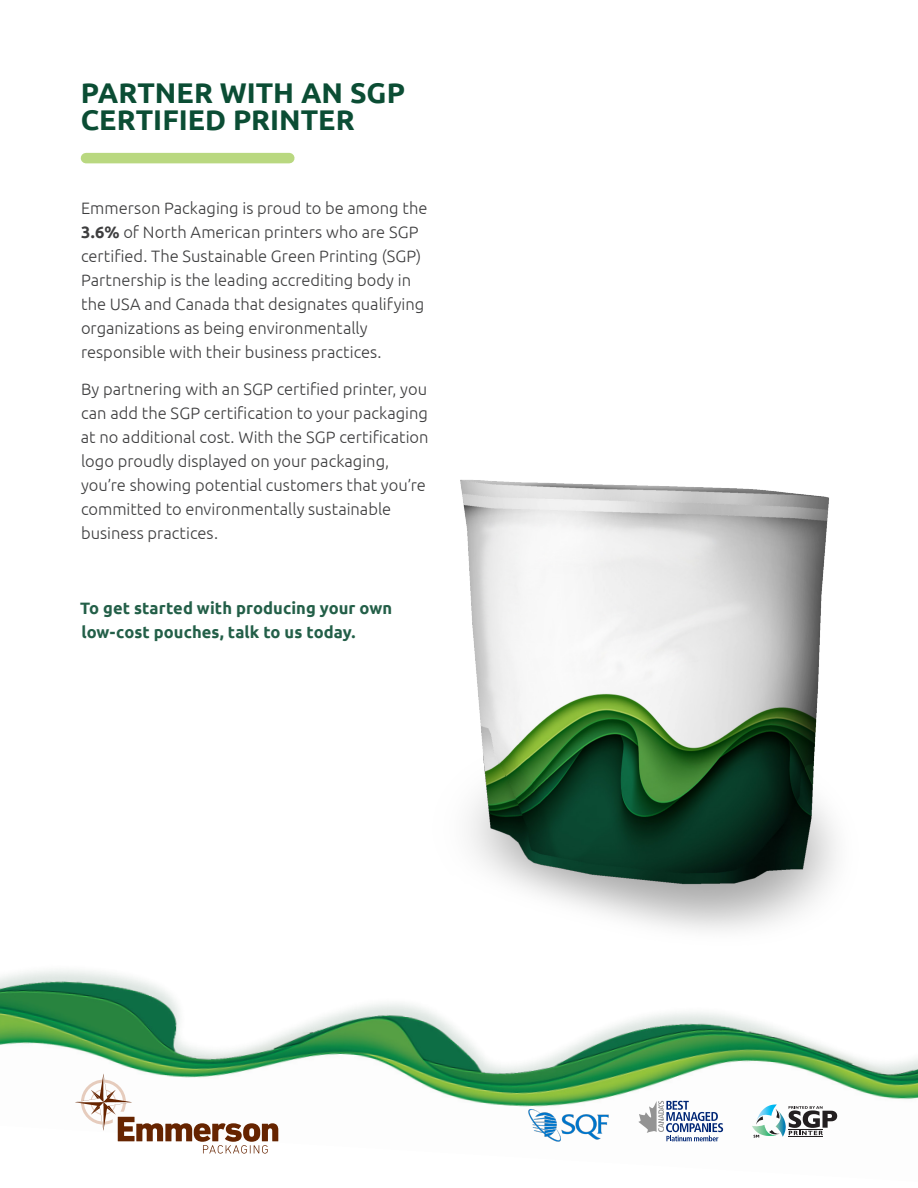
<style>
.page{position:relative;width:918px;height:1188px;background:#fff}
.page>*{position:absolute;margin:0;border:0;box-sizing:border-box;transform-origin:0 0}
.t1{font:700 28.5px/27px "Ubuntu";color:#0b4d34}
.t2{font:300 16.5px/24px "Ubuntu";color:#3e3e3f}
.t3{font:700 16.5px/24px "Ubuntu";letter-spacing:.005em;color:#235f48}
.s1{font-weight:700}
</style>
<div class="page">
<img style="left:0;top:970px;width:918px;height:172px">
<img style="left:509px;top:1089px;width:117px;height:53px">
<img style="left:373px;top:479px;width:543px;height:543px">
<svg style="left:75px;top:1074px;width:203px;height:80px"></svg>
<svg style="left:752px;top:1104px;width:85px;height:34px"></svg>
<hr style="left:788px;top:1129px;width:35px;height:1px;background:#231f20">
<hr style="left:788px;top:1136px;width:35px;height:1px;background:#231f20">
<svg style="left:638px;top:1101px;width:85px;height:40px"></svg>
<div style="left:86px;top:153px;width:203px;height:10px;background:#b9d880"></div>
<p class="t1" style="left:81px;top:79px;width:326px">PARTNER WITH AN SGP<br>CERTIFIED PRINTER</p>
<p class="t2" style="left:81px;top:196px;width:348px">Emmerson Packaging is proud to be among the <span class="s1">3.6%</span> of North American printers who are SGP certified. The Sustainable Green Printing (SGP)<br>Partnership is the leading accrediting body in the USA and Canada that designates qualifying organizations as being environmentally responsible with their business practices.</p>
<p class="t2" style="left:81px;top:377px;width:349px">By partnering with an SGP certified printer, you can add the SGP certification to your packaging at no additional cost. With the SGP certification logo proudly displayed on your packaging, you’re showing potential customers that you’re committed to environmentally sustainable business practices.</p>
<p class="t3" style="left:80px;top:596px;width:313px">To get started with producing your own low-cost pouches, talk to us today.</p>
</div>
